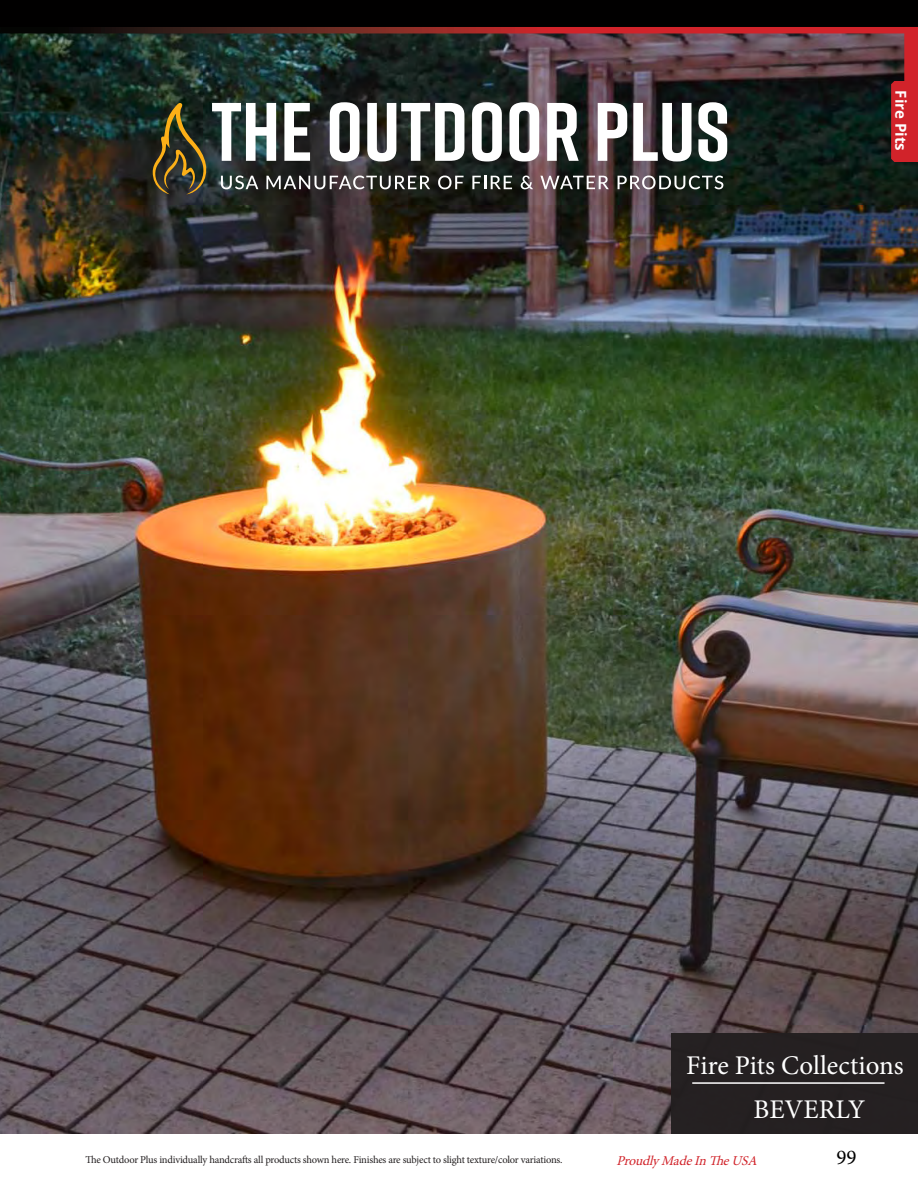
<style>
.page{position:relative;width:918px;height:1188px;background:#fff}
.page>*{position:absolute;margin:0;border:0;box-sizing:border-box;transform-origin:0 0}
.Category{font:27px "Minion Pro";color:#fff}
.t1{font:21px "Minion Pro";color:#000}
.t2{font:700 15px "Open Sans";color:#fff}
.t3{font:italic 13.5px "Minion Pro";color:#d1232a}
.t4{font:10.5px "Minion Pro";letter-spacing:-.025em;color:#231f20}
</style>
<div class="page">
<img style="left:0;top:194px;width:918px;height:940px">
<div style="left:671px;top:1033px;width:247px;height:101px;background:#231f20"></div>
<hr style="left:692px;top:1082px;width:193px;height:2px;background:#fff">
<div style="left:0;top:0;width:918px;height:27px;background:#010000"></div>
<img style="left:0;top:27px;width:918px;height:167px">
<h3 class="t2" style="left:911px;top:90px;width:62px;rotate:90deg">Fire Pits</h3>
<p class="Category" style="left:686px;top:1047px;width:219px">Fire Pits Collections</p>
<p class="Category" style="left:754px;top:1091px;width:113px">BEVERLY</p>
<p class="t4" style="left:86px;top:1153px;width:479px">The Outdoor Plus individually handcrafts all products shown here. Finishes are subject to slight texture/color variations.</p>
<p class="t3" style="left:616px;top:1152px;width:147px">ProudlyMadeInTheUSA</p>
<h2 class="t1" style="left:836px;top:1144px;width:22px">99</h2>
</div>
